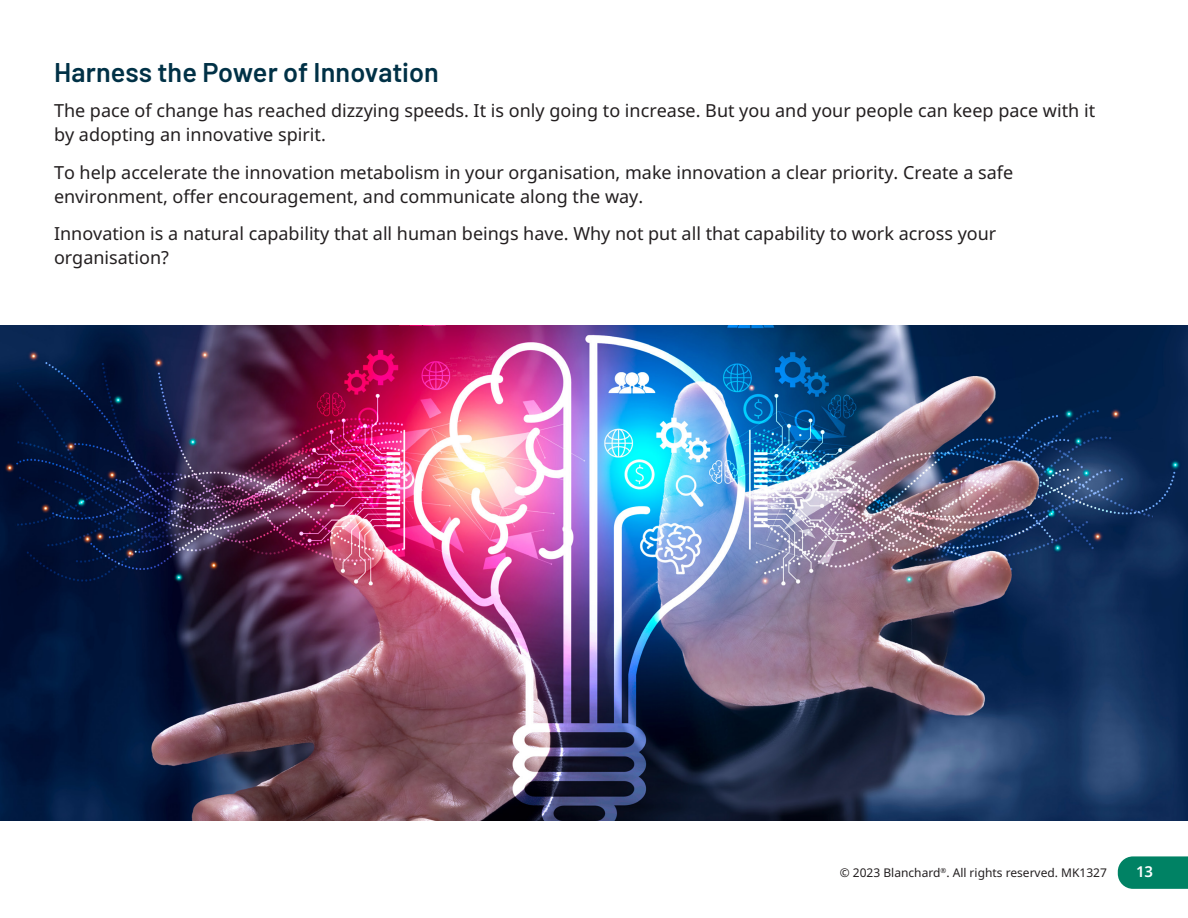
<style>
.page{position:relative;width:1188px;height:918px;background:#fff}
.page>*{position:absolute;margin:0;border:0;box-sizing:border-box;transform-origin:0 0}
.Body_Regular{font:600 27px "Barlow";color:#003146}
.Body_Regular-2{font:18px/24px "Noto Sans";color:#231f20}
.t1{font:600 15px "Noto Sans";color:#fff}
.t2{font:12px "Noto Sans";color:#231f20}
</style>
<div class="page">
<svg style="left:1118px;top:856px;width:70px;height:33px;background:#0e896d"></svg>
<img style="left:0;top:325px;width:1188px;height:496px">
<p class="Body_Regular" style="left:54px;top:53px;width:386px">Harness the Power of Innovation</p>
<p class="Body_Regular-2" style="left:54px;top:99px;width:1043px">The pace of change has reached dizzying speeds. It is only going to increase. But you and your people can keep pace with it by adopting an innovative spirit.</p>
<p class="Body_Regular-2" style="left:54px;top:160px;width:961px">To help accelerate the innovation metabolism in your organisation, make innovation a clear priority. Create a safe environment, offer encouragement, and communicate along the way.</p>
<p class="Body_Regular-2" style="left:54px;top:222px;width:944px">Innovation is a natural capability that all human beings have. Why not put all that capability to work across your organisation?</p>
<p class="t2" style="left:840px;top:866px;width:269px">© 2023 Blanchard<sup>®</sup>. All rights reserved. MK1327</p>
<p class="t1" style="left:1136px;top:863px;width:19px">13</p>
</div>
